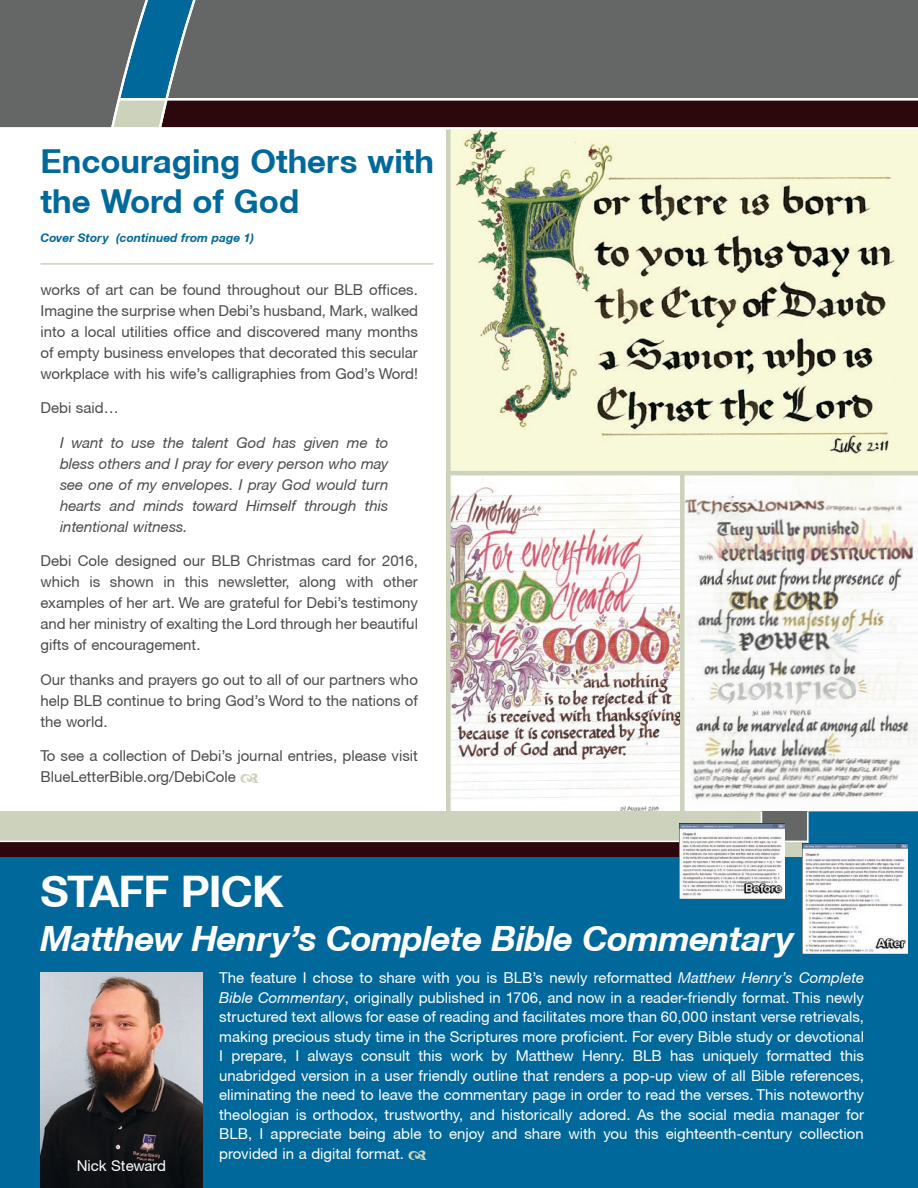
<style>
.page{position:relative;width:918px;height:1188px;background:#fff}
.page>*{position:absolute;margin:0;border:0;box-sizing:border-box;transform-origin:0 0}
.t1{font:700 43.5px "Helvetica Neue CE";letter-spacing:-.02em;color:#fff}
.t2{font:italic 700 34.8px "Helvetica Neue CE";letter-spacing:-.02em;color:#fff}
.t3{font:700 33px/40.5px "Helvetica Neue CE";color:#00689b}
.t4{font:15px/19.5px "Helvetica Neue CE";color:#fff;text-align:justify}
.t5{font:15px/21px "Helvetica Neue CE";color:#4b4c4d;text-align:justify}
.t6{font:italic 15px/21px "Helvetica Neue CE";color:#4b4c4d;text-align:justify}
.t7{font:italic 700 12px "Helvetica Neue CE";color:#00689b}
.s1{font-style:italic}
</style>
<div class="page">
<img style="left:451px;top:475px;width:229px;height:336px">
<img style="left:451px;top:129px;width:467px;height:342px">
<div style="left:446px;top:124px;width:5px;height:709px;background:#ccd2bb"></div>
<img style="left:685px;top:475px;width:232px;height:325px">
<div style="left:0;top:843px;width:918px;height:345px;background:#00689b"></div>
<svg style="left:917px;top:309px;width:1px;height:502px"></svg>
<div style="left:0;top:0;width:111px;height:127px;background:#656767"></div>
<svg style="left:111px;top:0;width:807px;height:127px;background:#5a595c"></svg>
<hr style="left:40px;top:263px;width:394px;height:2px;background:#ccd2bb">
<hr style="left:0;top:127px;width:918px;height:2px;background:#fff">
<div style="left:0;top:811px;width:761px;height:30px;background:#ccd2bb"></div>
<div style="left:0;top:841px;width:761px;height:15px;background:#2c080c"></div>
<div style="left:809px;top:811px;width:109px;height:33px;background:#00689b"></div>
<div style="left:761px;top:811px;width:47px;height:30px;background:#656767"></div>
<div style="left:761px;top:841px;width:47px;height:15px;background:#ccd2bb"></div>
<hr style="left:761px;top:811px;width:1px;height:45px;background:#fff">
<hr style="left:807px;top:811px;width:2px;height:45px;background:#fff">
<hr style="left:0;top:841px;width:808px;height:1px;background:#fff">
<img style="left:802px;top:844px;width:106px;height:109px">
<hr style="left:446px;top:471px;width:472px;height:4px;background:#ccd2bb">
<div style="left:680px;top:471px;width:5px;height:362px;background:#ccd2bb"></div>
<img style="left:40px;top:972px;width:162px;height:216px">
<img style="left:679px;top:824px;width:106px;height:74px">
<h3 class="t3" style="left:40px;top:141px;width:395px">Encouraging Others with the Word of God</h3>
<p class="t7" style="left:40px;top:230px;width:215px">Cover Story (continued from page 1)</p>
<p class="t5" style="left:40px;top:279px;width:379px">works of art can be found throughout our BLB offices.<br>Imagine the surprise when Debi’s husband, Mark, walked into a local utilities office and discovered many months of empty business envelopes that decorated this secular workplace with his wife’s calligraphies from God’s Word!</p>
<p class="t5" style="left:40px;top:398px;width:80px">Debi said…</p>
<p class="t6" style="left:60px;top:432px;width:330px">I want to use the talent God has given me to bless others and I pray for every person who may see one of my envelopes. I pray God would turn hearts and minds toward Himself through this intentional witness.</p>
<p class="t5" style="left:40px;top:551px;width:379px">Debi Cole designed our BLB Christmas card for 2016, which is shown in this newsletter, along with other examples of her art. We are grateful for Debi’s testimony and her ministry of exalting the Lord through her beautiful gifts of encouragement.</p>
<p class="t5" style="left:40px;top:669px;width:379px">Our thanks and prayers go out to all of our partners who help BLB continue to bring God’s Word to the nations of the world.</p>
<p class="t5" style="left:40px;top:746px;width:379px">To see a collection of Debi’s journal entries, please visit<br>BlueLetterBible.org/DebiCole</p>
<h1 class="t1" style="left:40px;top:865px;width:245px">STAFF PICK</h1>
<h2 class="t2" style="left:40px;top:917px;width:755px">Matthew Henry’s Complete Bible Commentary</h2>
<p class="t4" style="left:77px;top:1156px;width:91px">Nick Steward</p>
<p class="t4" style="left:219px;top:968px;width:646px">The feature I chose to share with you is BLB’s newly reformatted <span class="s1">Matthew Henry’s Complete Bible Commentary</span>, originally published in 1706, and now in a reader-friendly format. This newly structured text allows for ease of reading and facilitates more than 60,000 instant verse retrievals, making precious study time in the Scriptures more proficient. For every Bible study or devotional I prepare, I always consult this work by Matthew Henry. BLB has uniquely formatted this unabridged version in a user friendly outline that renders a pop-up view of all Bible references, eliminating the need to leave the commentary page in order to read the verses. This noteworthy theologian is orthodox, trustworthy, and historically adored. As the social media manager for BLB, I appreciate being able to enjoy and share with you this eighteenth-century collection provided in a digital format.</p>
</div>
